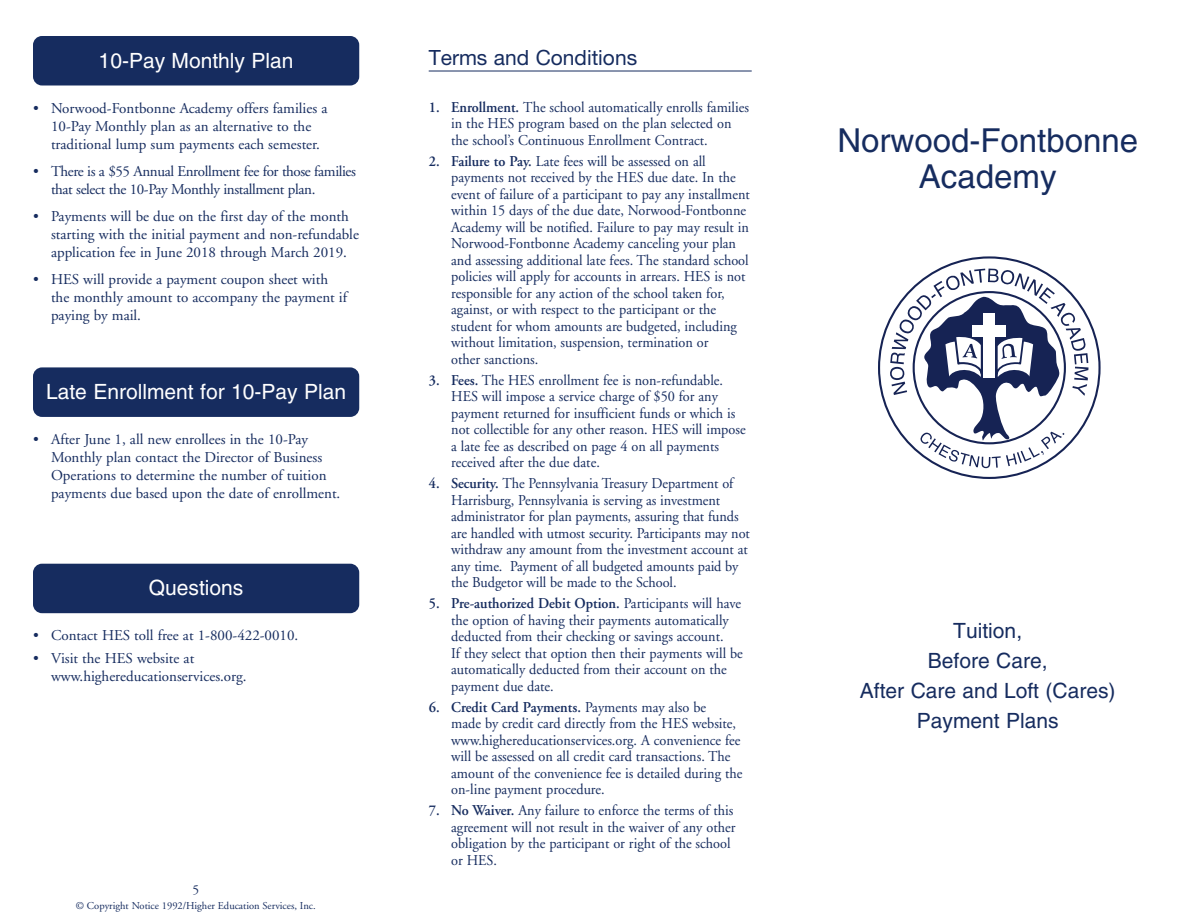
<style>
.page{position:relative;width:1188px;height:918px;background:#fff}
.page>*{position:absolute;margin:0;border:0;box-sizing:border-box;transform-origin:0 0}
.t1{font:33px/36px "Helvetica LT Std";color:#162c5f;text-align:center}
.t2{font:21px/30px "Helvetica LT Std";color:#162c5f;text-align:center}
.t3{font:21px "Helvetica LT Std";color:#fff}
.t4{font:21px "Helvetica Neue LT Std";color:#162c5f}
.t5{font:15px/16.5px "Adobe Garamond";color:#162c5f;scale:.95 1}
.t6{font:15px/18px "Adobe Garamond";color:#162c5f}
.t7{font:15px/18px "Adobe Garamond";letter-spacing:-.025em;color:#162c5f}
.t8{font:13.5px "Adobe Garamond";color:#162c5f}
.t9{font:10.5px "Adobe Garamond";color:#162c5f}
.s1{font-weight:600}
</style>
<div class="page">
<hr style="left:429px;top:71px;width:323px;height:1px;background:#162c5f">
<svg style="left:890px;top:269px;width:199px;height:199px"></svg>
<div style="left:33px;top:564px;width:326px;height:49px;background:#162c5f;border-radius:9px"></div>
<div style="left:33px;top:367px;width:326px;height:50px;background:#162c5f;border-radius:9px"></div>
<div style="left:33px;top:36px;width:326px;height:50px;background:#162c5f;border-radius:9px"></div>
<h2 class="t3" style="left:99px;top:52px;width:196px">10-Pay Monthly Plan</h2>
<p class="t6" style="left:51px;top:100px;width:278px;text-indent:-18px">• Norwood-Fontbonne Academy offers families a<br>10-Pay Monthly plan as an alternative to the traditional lump sum payments each semester.</p>
<p class="t7" style="left:51px;top:163px;width:307px;text-indent:-18px">• There is a $55 Annual Enrollment fee for those families that select the 10-Pay Monthly installment plan.</p>
<p class="t6" style="left:51px;top:208px;width:309px;text-indent:-18px">• Payments will be due on the first day of the month starting with the initial payment and non-refundable application fee in June 2018 through March 2019.</p>
<p class="t6" style="left:51px;top:271px;width:298px;text-indent:-18px">• HES will provide a payment coupon sheet with the monthly amount to accompany the payment if paying by mail.</p>
<h2 class="t3" style="left:46px;top:384px;width:301px">Late Enrollment for 10-Pay Plan</h2>
<p class="t6" style="left:51px;top:432px;width:291px;text-indent:-18px">• After June 1, all new enrollees in the 10-Pay Monthly plan contact the Director of Business Operations to determine the number of tuition payments due based upon the date of enrollment.</p>
<h2 class="t3" style="left:149px;top:580px;width:96px">Questions</h2>
<p class="t6" style="left:33px;top:628px;width:267px">• Contact HES toll free at 1-800-422-0010.</p>
<p class="t6" style="left:51px;top:651px;width:197px;text-indent:-18px">• Visit the HES website at www.highereducationservices.org.</p>
<p class="t8" style="left:192px;top:885px;width:8px">5</p>
<p class="t9" style="left:76px;top:902px;width:241px">© Copyright Notice 1992/Higher Education Services, Inc.</p>
<h2 class="t4" style="left:429px;top:50px;width:210px">Terms and Conditions</h2>
<p class="t5" style="left:451px;top:100px;width:315px;text-indent:-22px"><span class="s1">1. Enrollment.</span> The school automatically enrolls families in the HES program based on the plan selected on the school’s Continuous Enrollment Contract.</p>
<p class="t5" style="left:451px;top:154px;width:316px;text-indent:-22px"><span class="s1">2. Failure to Pay.</span> Late fees will be assessed on all payments not received by the HES due date. In the event of failure of a participant to pay any installment within 15 days of the due date, Norwood-Fontbonne Academy will be notified. Failure to pay may result in Norwood-Fontbonne Academy canceling your plan and assessing additional late fees. The standard school policies will apply for accounts in arrears. HES is not responsible for any action of the school taken for, against, or with respect to the participant or the student for whom amounts are budgeted, including without limitation, suspension, termination or<br>other sanctions.</p>
<p class="t5" style="left:451px;top:373px;width:311px;text-indent:-22px"><span class="s1">3. Fees.</span> The HES enrollment fee is non-refundable.<br>HES will impose a service charge of $50 for any payment returned for insufficient funds or which is not collectible for any other reason. HES will impose a late fee as described on page 4 on all payments received after the due date.</p>
<p class="t5" style="left:451px;top:477px;width:316px;text-indent:-22px"><span class="s1">4. Security.</span> The Pennsylvania Treasury Department of Harrisburg, Pennsylvania is serving as investment administrator for plan payments, assuring that funds are handled with utmost security. Participants may not withdraw any amount from the investment account at any time. Payment of all budgeted amounts paid by the Budgetor will be made to the School.</p>
<p class="t5" style="left:451px;top:597px;width:309px;text-indent:-22px"><span class="s1">5. Pre-authorized Debit Option.</span> Participants will have the option of having their payments automatically deducted from their checking or savings account.<br>If they select that option then their payments will be automatically deducted from their account on the payment due date.</p>
<p class="t5" style="left:451px;top:700px;width:308px;text-indent:-22px"><span class="s1">6. Credit Card Payments.</span> Payments may also be<br>made by credit card directly from the HES website, www.highereducationservices.org. A convenience fee will be assessed on all credit card transactions. The amount of the convenience fee is detailed during the on-line payment procedure.</p>
<p class="t5" style="left:451px;top:804px;width:301px;text-indent:-22px"><span class="s1">7. No Waiver.</span> Any failure to enforce the terms of this agreement will not result in the waiver of any other obligation by the participant or right of the school or HES.</p>
<h1 class="t1" style="left:837px;top:126px;width:302px">Norwood-Fontbonne<br>Academy</h1>
<h2 class="t2" style="left:860px;top:617px;width:257px">Tuition,<br>Before Care,<br>After Care and Loft (Cares)<br>Payment Plans</h2>
</div>
